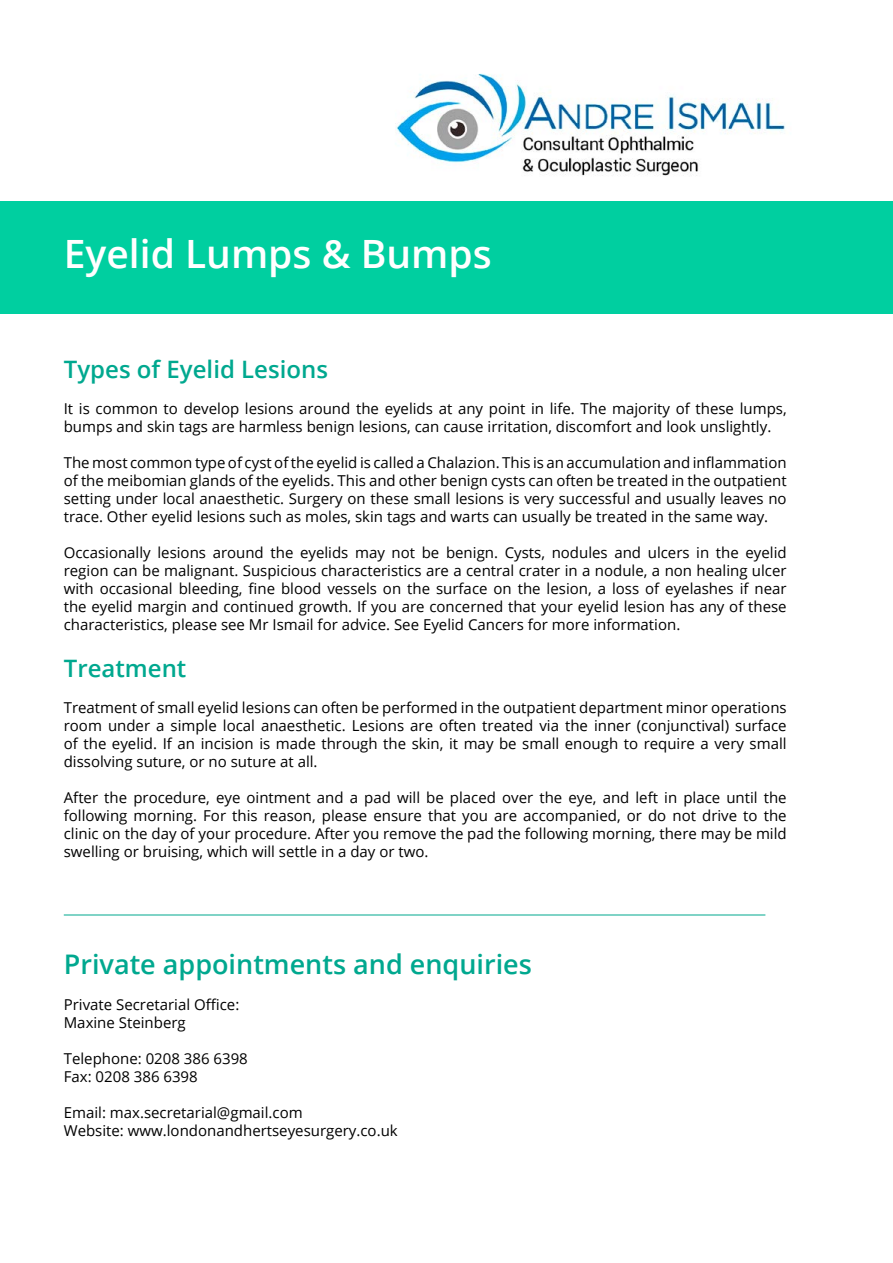
<style>
.page{position:relative;width:893px;height:1263px;background:#fff}
.page>*{position:absolute;margin:0;border:0;box-sizing:border-box;transform-origin:0 0}
.t1{font:600 39px "Open Sans";color:#fff}
.t2{font:600 27px "Open Sans";color:#00a88f}
.t3{font:600 24px "Open Sans";color:#00a88f}
.t4{font:15px/18px "Open Sans";color:#000}
</style>
<div class="page">
<div style="left:0;top:201px;width:893px;height:112px;background:#00cfa0"></div>
<img style="left:395px;top:73px;width:391px;height:103px">
<hr style="left:64px;top:915px;width:701px;height:1px;background:#00a88f">
<h1 class="t1" style="left:64px;top:227px;width:430px">Eyelid Lumps &amp; Bumps</h1>
<h3 class="t3" style="left:64px;top:352px;width:266px">Types of Eyelid Lesions</h3>
<p class="t4" style="left:64px;top:399px;width:724px">It is common to develop lesions around the eyelids at any point in life. The majority of these lumps, bumps and skin tags are harmless benign lesions, can cause irritation, discomfort and look unslightly.</p>
<p class="t4" style="left:64px;top:453px;width:724px;text-align:justify">The most common type of cyst of the eyelid is called a Chalazion. This is an accumulation and inflammation of the meibomian glands of the eyelids. This and other benign cysts can often be treated in the outpatient setting under local anaesthetic. Surgery on these small lesions is very successful and usually leaves no trace. Other eyelid lesions such as moles, skin tags and warts can usually be treated in the same way.</p>
<p class="t4" style="left:64px;top:543px;width:724px;text-align:justify">Occasionally lesions around the eyelids may not be benign. Cysts, nodules and ulcers in the eyelid region can be malignant. Suspicious characteristics are a central crater in a nodule, a non healing ulcer with occasional bleeding, fine blood vessels on the surface on the lesion, a loss of eyelashes if near the eyelid margin and continued growth. If you are concerned that your eyelid lesion has any of these characteristics, please see Mr Ismail for advice. See Eyelid Cancers for more information.</p>
<h3 class="t3" style="left:64px;top:651px;width:124px">Treatment</h3>
<p class="t4" style="left:64px;top:698px;width:724px;text-align:justify">Treatment of small eyelid lesions can often be performed in the outpatient department minor operations room under a simple local anaesthetic. Lesions are often treated via the inner (conjunctival) surface of the eyelid. If an incision is made through the skin, it may be small enough to require a very small dissolving suture, or no suture at all.</p>
<p class="t4" style="left:64px;top:788px;width:724px;text-align:justify">After the procedure, eye ointment and a pad will be placed over the eye, and left in place until the following morning. For this reason, please ensure that you are accompanied, or do not drive to the clinic on the day of your procedure. After you remove the pad the following morning, there may be mild swelling or bruising, which will settle in a day or two.</p>
<h2 class="t2" style="left:64px;top:945px;width:470px">Private appointments and enquiries</h2>
<p class="t4" style="left:64px;top:995px;width:177px">Private Secretarial Office:<br>Maxine Steinberg</p>
<p class="t4" style="left:64px;top:1049px;width:186px">Telephone: 0208 386 6398<br>Fax: 0208 386 6398</p>
<p class="t4" style="left:64px;top:1103px;width:335px">Email: max.secretarial@gmail.com<br>Website: www.londonandhertseyesurgery.co.uk</p>
</div>
